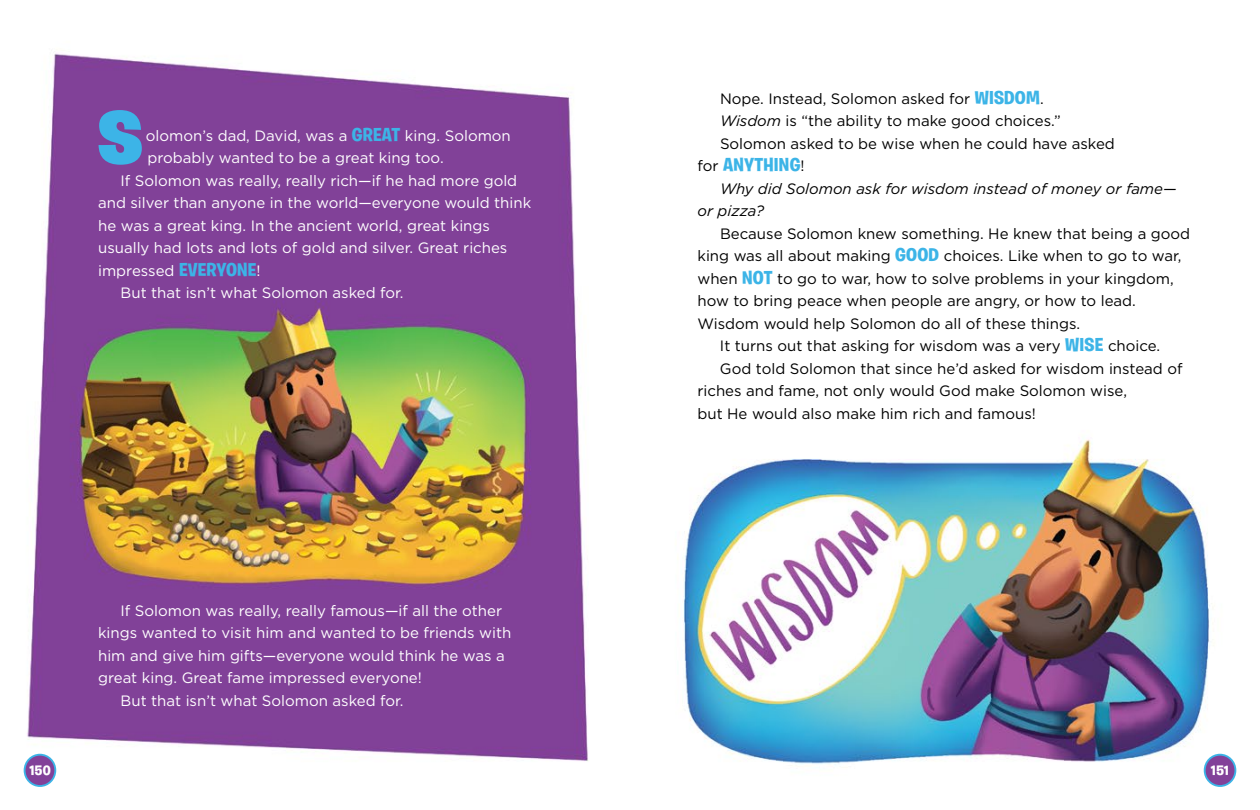
<style>
.page{position:relative;width:1260px;height:810px;background:#fff}
.page>*{position:absolute;margin:0;border:0;box-sizing:border-box;transform-origin:0 0}
.t1{font:900 75px "Burbank Big";color:#3cb4e7}
.t2{font:700 18.75px "Burbank Big";letter-spacing:.01em;color:#3cb4e7}
.t3{font:15px/22.5px "Gotham";color:#000}
.t4{font:15px "Gotham";color:#fff}
.t5{font:italic 15px/22.5px "Gotham";color:#000}
.t6{font:700 13.75px "Burbank Big";letter-spacing:.025em;color:#fff}
.s1{font-family:"Burbank Big";font-weight:700;font-size:18.75px;color:#3cb4e7}
.s2{font-style:italic}
.s3{font-family:"Gotham";font-weight:400;font-size:15px;color:#000}
</style>
<div class="page">
<img style="left:23px;top:53px;width:1214px;height:734px">
<div style="left:25px;top:755px;width:30px;height:31px;background:#824199;border-radius:50%"></div>
<div style="left:24px;top:754px;width:32px;height:33px;border:2px solid #3cb4e7;border-radius:50%"></div>
<div style="left:1205px;top:755px;width:30px;height:31px;background:#824199;border-radius:50%"></div>
<div style="left:1204px;top:754px;width:32px;height:33px;border:2px solid #3cb4e7;border-radius:50%"></div>
<h1 class="t1" style="left:98px;top:91px;width:46px">S</h1>
<p class="t4" style="left:146px;top:126px;width:366px">olomon’s dad, David, was a <span class="s1">GREAT</span> king. Solomon</p>
<p class="t4" style="left:148px;top:149px;width:298px">probably wanted to be a great king too.</p>
<p class="t4" style="left:121px;top:171px;width:398px">If Solomon was really, really rich—if he had more gold</p>
<p class="t4" style="left:98px;top:194px;width:435px">and silver than anyone in the world—everyone would think</p>
<p class="t4" style="left:98px;top:216px;width:393px">he was a great king. In the ancient world, great kings</p>
<p class="t4" style="left:98px;top:239px;width:411px">usually had lots and lots of gold and silver. Great riches</p>
<p class="t4" style="left:98px;top:261px;width:164px">impressed <span class="s1">EVERYONE</span>!</p>
<p class="t4" style="left:121px;top:284px;width:285px">But that isn’t what Solomon asked for.</p>
<p class="t4" style="left:121px;top:601px;width:383px">If Solomon was really, really famous—if all the other</p>
<p class="t4" style="left:98px;top:624px;width:415px">kings wanted to visit him and wanted to be friends with</p>
<p class="t4" style="left:98px;top:646px;width:408px">him and give him gifts—everyone would think he was a</p>
<p class="t4" style="left:98px;top:669px;width:325px">great king. Great fame impressed everyone!</p>
<p class="t4" style="left:121px;top:691px;width:285px">But that isn’t what Solomon asked for.</p>
<p class="t3" style="left:720px;top:87px;width:396px">Nope. Instead, Solomon asked for <span class="s1">WISDOM</span>.<br><span class="s2">Wisdom</span> is “the ability to make good choices.”<br>Solomon asked to be wise when he could have asked</p>
<p class="t2" style="left:698px;top:153px;width:109px"><span class="s3">for</span> ANYTHING<span class="s3">!</span></p>
<p class="t5" style="left:698px;top:177px;width:481px;text-indent:22px">Why did Solomon ask for wisdom instead of money or fame— or pizza?</p>
<p class="t3" style="left:720px;top:222px;width:472px">Because Solomon knew something. He knew that being a good</p>
<p class="t3" style="left:698px;top:244px;width:486px">king was all about making <span class="s1">GOOD</span> choices. Like when to go to war,</p>
<p class="t3" style="left:697px;top:267px;width:478px">when <span class="s1">NOT</span> to go to war, how to solve problems in your kingdom,</p>
<p class="t3" style="left:697px;top:289px;width:440px">how to bring peace when people are angry, or how to lead.</p>
<p class="t3" style="left:697px;top:312px;width:384px">Wisdom would help Solomon do all of these things.</p>
<p class="t3" style="left:720px;top:334px;width:442px">It turns out that asking for wisdom was a very <span class="s1">WISE</span> choice.</p>
<p class="t3" style="left:720px;top:357px;width:464px">God told Solomon that since he’d asked for wisdom instead of</p>
<p class="t3" style="left:697px;top:379px;width:431px">riches and fame, not only would God make Solomon wise,</p>
<p class="t3" style="left:697px;top:402px;width:340px">but He would also make him rich and famous!</p>
<p class="t6" style="left:29px;top:762px;width:23px">150</p>
<p class="t6" style="left:1211px;top:762px;width:20px">151</p>
</div>
